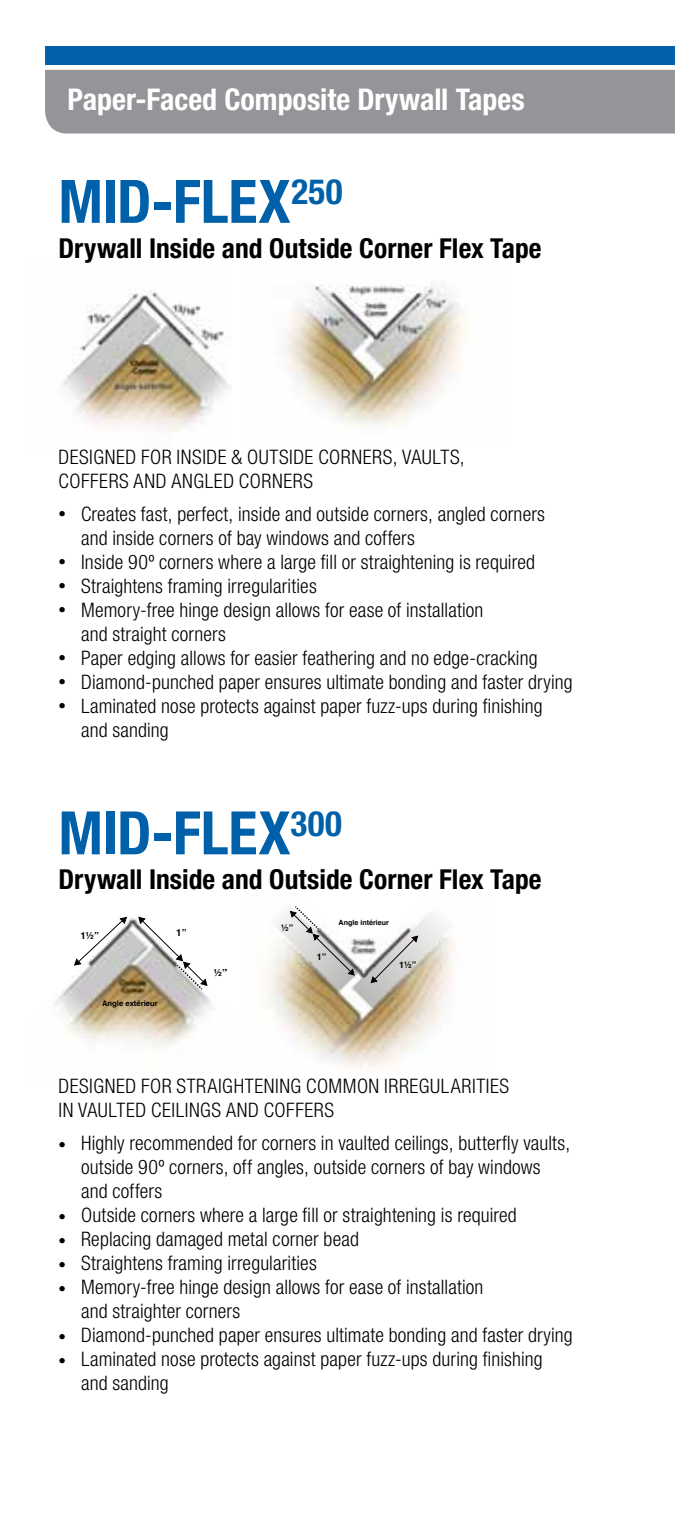
<style>
.page{position:relative;width:675px;height:1530px;background:#fff}
.page>*{position:absolute;margin:0;border:0;box-sizing:border-box;transform-origin:0 0}
.t1{font:700 condensed 60px "Helvetica Neue LT Std";color:#0060a9}
.t2{font:700 condensed 30px "Helvetica Neue LT Std";color:#fff}
.t3{font:700 condensed 27.5px "Helvetica Neue LT Std";letter-spacing:.005em;color:#000}
.t4{font:300 condensed 20px/24px "Helvetica Neue LT Std";letter-spacing:.01em;color:#000}
.t5{font:300 condensed 20px/24px "Helvetica Neue LT Std";letter-spacing:.03em;color:#000}
.t6{font:700 9.75px "Helvetica";color:#000}
.t7{font:700 9px "Helvetica";color:#000}
.t8{font:700 7.75px "Helvetica";letter-spacing:-.005em;color:#000}
.t9{font:700 7.25px "Helvetica";letter-spacing:-.005em;color:#000}
.s1{font-size:15px}
</style>
<div class="page">
<img style="left:63px;top:289px;width:167px;height:143px">
<img style="left:283px;top:285px;width:181px;height:142px">
<div style="left:45px;top:70px;width:630px;height:64px;background:#939598"></div>
<div style="left:45px;top:46px;width:630px;height:19px;background:#0060a9"></div>
<img style="left:55px;top:918px;width:158px;height:130px">
<svg style="left:138px;top:916px;width:70px;height:74px"></svg>
<svg style="left:73px;top:917px;width:55px;height:49px"></svg>
<img style="left:272px;top:1007px;width:174px;height:60px">
<svg style="left:268px;top:906px;width:188px;height:101px"></svg>
<h2 class="t2" style="left:68px;top:81px;width:459px">Paper-Faced Composite Drywall Tapes</h2>
<h1 class="t1" style="left:58px;top:165px;width:286px">MID-FLEX<sup>250</sup></h1>
<h3 class="t3" style="left:58px;top:231px;width:485px">Drywall Inside and Outside Corner Flex Tape</h3>
<p class="t5" style="left:58px;top:445px;width:408px">DESIGNED FOR INSIDE &amp; OUTSIDE CORNERS, VAULTS,<br>COFFERS AND ANGLED CORNERS</p>
<p class="t4" style="left:81px;top:502px;width:465px;text-indent:-23px"><span class="s1">•</span> Creates fast, perfect, inside and outside corners, angled corners and inside corners of bay windows and coffers</p>
<p class="t4" style="left:58px;top:550px;width:478px"><span class="s1">•</span> Inside 90º corners where a large fill or straightening is required</p>
<p class="t4" style="left:58px;top:574px;width:260px"><span class="s1">•</span> Straightens framing irregularities</p>
<p class="t4" style="left:81px;top:598px;width:404px;text-indent:-23px"><span class="s1">•</span> Memory-free hinge design allows for ease of installation and straight corners</p>
<p class="t4" style="left:58px;top:646px;width:481px"><span class="s1">•</span> Paper edging allows for easier feathering and no edge-cracking</p>
<p class="t4" style="left:58px;top:670px;width:516px"><span class="s1">•</span> Diamond-punched paper ensures ultimate bonding and faster drying</p>
<p class="t4" style="left:81px;top:694px;width:463px;text-indent:-23px"><span class="s1">•</span> Laminated nose protects against paper fuzz-ups during finishing and sanding</p>
<h1 class="t1" style="left:58px;top:797px;width:285px">MID-FLEX<sup>300</sup></h1>
<h3 class="t3" style="left:58px;top:863px;width:485px">Drywall Inside and Outside Corner Flex Tape</h3>
<p class="t6" style="left:81px;top:928px;width:20px">1½”</p>
<p class="t6" style="left:176px;top:924px;width:12px">1”</p>
<p class="t8" style="left:102px;top:997px;width:57px">Angle extérieur</p>
<p class="t6" style="left:214px;top:965px;width:15px">½”</p>
<p class="t7" style="left:281px;top:920px;width:14px">½”</p>
<p class="t7" style="left:317px;top:949px;width:11px">1”</p>
<p class="t9" style="left:339px;top:917px;width:52px">Angle intérieur</p>
<p class="t7" style="left:399px;top:957px;width:19px">1½”</p>
<p class="t5" style="left:58px;top:1074px;width:452px">DESIGNED FOR STRAIGHTENING COMMON IRREGULARITIES<br>IN VAULTED CEILINGS AND COFFERS</p>
<p class="t4" style="left:81px;top:1131px;width:491px;text-indent:-23px"><span class="s1">•</span> Highly recommended for corners in vaulted ceilings, butterfly vaults, outside 90º corners, off angles, outside corners of bay windows and coffers</p>
<p class="t4" style="left:58px;top:1203px;width:460px"><span class="s1">•</span> Outside corners where a large fill or straightening is required</p>
<p class="t4" style="left:58px;top:1227px;width:302px"><span class="s1">•</span> Replacing damaged metal corner bead</p>
<p class="t4" style="left:58px;top:1251px;width:260px"><span class="s1">•</span> Straightens framing irregularities</p>
<p class="t4" style="left:81px;top:1275px;width:404px;text-indent:-23px"><span class="s1">•</span> Memory-free hinge design allows for ease of installation and straighter corners</p>
<p class="t4" style="left:58px;top:1323px;width:516px"><span class="s1">•</span> Diamond-punched paper ensures ultimate bonding and faster drying</p>
<p class="t4" style="left:81px;top:1347px;width:463px;text-indent:-23px"><span class="s1">•</span> Laminated nose protects against paper fuzz-ups during finishing and sanding</p>
</div>
